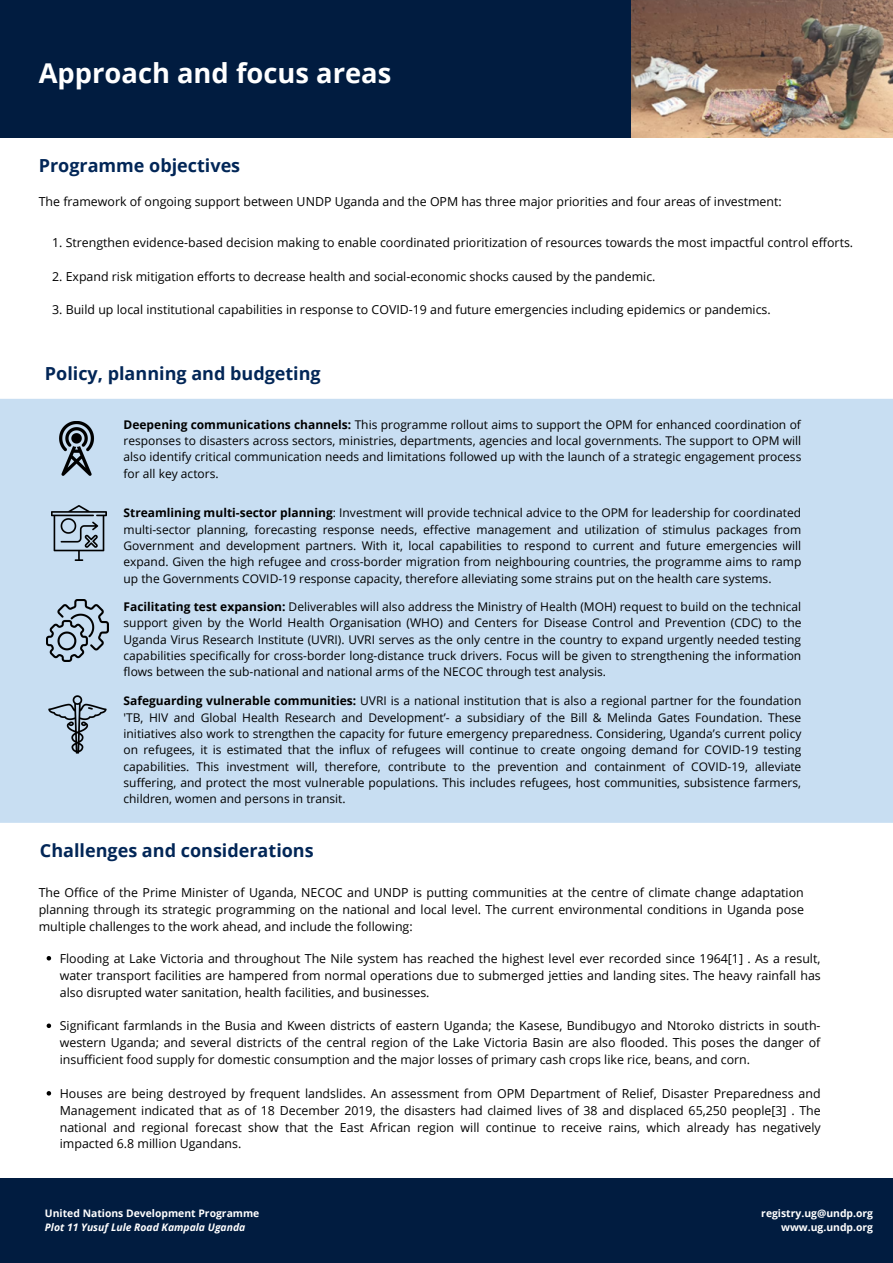
<style>
.page{position:relative;width:893px;height:1263px;background:#fff}
.page>*{position:absolute;margin:0;border:0;box-sizing:border-box;transform-origin:0 0}
.t1{font:700 27.3px "Open Sans";color:#fff}
.t2{font:700 18px "Open Sans";color:#022657}
.t3{font:12.38px/16.9px "Open Sans";color:#000;text-align:justify}
.t4{font:12px/16.4px "Open Sans";color:#000;text-align:justify}
.t5{font:700 10.35px/14px "Open Sans";color:#fff;text-align:right}
.t6{font:italic 700 10.35px "Open Sans";color:#fff}
.s1{font-weight:700}
</style>
<div class="page">
<div style="left:0;top:0;width:893px;height:138px;background:#011c40"></div>
<img style="left:631px;top:0;width:262px;height:137px">
<div style="left:0;top:1178px;width:893px;height:85px;background:#011c40"></div>
<div style="left:0;top:399px;width:893px;height:424px;background:#c8def2"></div>
<img style="left:52px;top:506px;width:54px;height:54px">
<img style="left:47px;top:694px;width:61px;height:61px">
<img style="left:49px;top:421px;width:54px;height:54px">
<img style="left:47px;top:599px;width:61px;height:62px">
<svg style="left:47px;top:956px;width:4px;height:4px"></svg>
<svg style="left:47px;top:1023px;width:4px;height:5px"></svg>
<svg style="left:47px;top:1091px;width:4px;height:4px"></svg>
<h1 class="t1" style="left:39px;top:54px;width:354px">Approach and focus areas</h1>
<h2 class="t2" style="left:39px;top:153px;width:203px">Programme objectives</h2>
<p class="t3" style="left:39px;top:192px;width:744px">The framework of ongoing support between UNDP Uganda and the OPM has three major priorities and four areas of investment:</p>
<p class="t3" style="left:52px;top:234px;width:802px">1. Strengthen evidence-based decision making to enable coordinated prioritization of resources towards the most impactful control efforts.</p>
<p class="t3" style="left:52px;top:267px;width:605px">2. Expand risk mitigation efforts to decrease health and social-economic shocks caused by the pandemic.</p>
<p class="t3" style="left:52px;top:301px;width:720px">3. Build up local institutional capabilities in response to COVID-19 and future emergencies including epidemics or pandemics.</p>
<h2 class="t2" style="left:45px;top:361px;width:277px">Policy, planning and budgeting</h2>
<p class="t4" style="left:124px;top:416px;width:679px"><span class="s1">Deepening communications channels:</span> This programme rollout aims to support the OPM for enhanced coordination of responses to disasters across sectors, ministries, departments, agencies and local governments. The support to OPM will also identify critical communication needs and limitations followed up with the launch of a strategic engagement process for all key actors.</p>
<p class="t4" style="left:124px;top:505px;width:679px"><span class="s1">Streamlining multi-sector planning</span>: Investment will provide technical advice to the OPM for leadership for coordinated multi-sector planning, forecasting response needs, effective management and utilization of stimulus packages from Government and development partners. With it, local capabilities to respond to current and future emergencies will expand. Given the high refugee and cross-border migration from neighbouring countries, the programme aims to ramp up the Governments COVID-19 response capacity, therefore alleviating some strains put on the health care systems.</p>
<p class="t4" style="left:124px;top:598px;width:679px"><span class="s1">Facilitating test expansion:</span> Deliverables will also address the Ministry of Health (MOH) request to build on the technical support given by the World Health Organisation (WHO) and Centers for Disease Control and Prevention (CDC) to the Uganda Virus Research Institute (UVRI). UVRI serves as the only centre in the country to expand urgently needed testing capabilities specifically for cross-border long-distance truck drivers. Focus will be given to strengthening the information flows between the sub-national and national arms of the NECOC through test analysis.</p>
<p class="t4" style="left:124px;top:693px;width:679px"><span class="s1">Safeguarding vulnerable communities:</span> UVRI is a national institution that is also a regional partner for the foundation 'TB, HIV and Global Health Research and Development’- a subsidiary of the Bill &amp; Melinda Gates Foundation. These initiatives also work to strengthen the capacity for future emergency preparedness. Considering, Uganda’s current policy on refugees, it is estimated that the influx of refugees will continue to create ongoing demand for COVID-19 testing capabilities. This investment will, therefore, contribute to the prevention and containment of COVID-19, alleviate suffering, and protect the most vulnerable populations. This includes refugees, host communities, subsistence farmers, children, women and persons in transit.</p>
<h2 class="t2" style="left:40px;top:837px;width:275px">Challenges and considerations</h2>
<p class="t3" style="left:39px;top:883px;width:767px">The Office of the Prime Minister of Uganda, NECOC and UNDP is putting communities at the centre of climate change adaptation planning through its strategic programming on the national and local level. The current environmental conditions in Uganda pose multiple challenges to the work ahead, and include the following:</p>
<p class="t3" style="left:60px;top:949px;width:762px">Flooding at Lake Victoria and throughout The Nile system has reached the highest level ever recorded since 1964[1] . As a result, water transport facilities are hampered from normal operations due to submerged jetties and landing sites. The heavy rainfall has also disrupted water sanitation, health facilities, and businesses.</p>
<p class="t3" style="left:60px;top:1017px;width:762px">Significant farmlands in the Busia and Kween districts of eastern Uganda; the Kasese, Bundibugyo and Ntoroko districts in south&shy;western Uganda; and several districts of the central region of the Lake Victoria Basin are also flooded. This poses the danger of insufficient food supply for domestic consumption and the major losses of primary cash crops like rice, beans, and corn.</p>
<p class="t3" style="left:60px;top:1084px;width:762px">Houses are being destroyed by frequent landslides. An assessment from OPM Department of Relief, Disaster Preparedness and Management indicated that as of 18 December 2019, the disasters had claimed lives of 38 and displaced 65,250 people[3] . The national and regional forecast show that the East African region will continue to receive rains, which already has negatively impacted 6.8 million Ugandans.</p>
<p class="t5" style="left:45px;top:1206px;width:216px">United Nations Development Programme</p>
<p class="t6" style="left:45px;top:1220px;width:202px">Plot 11 Yusuf Lule Road Kampala Uganda</p>
<p class="t5" style="left:761px;top:1206px;width:113px">registry.ug@undp.org www.ug.undp.org</p>
</div>
